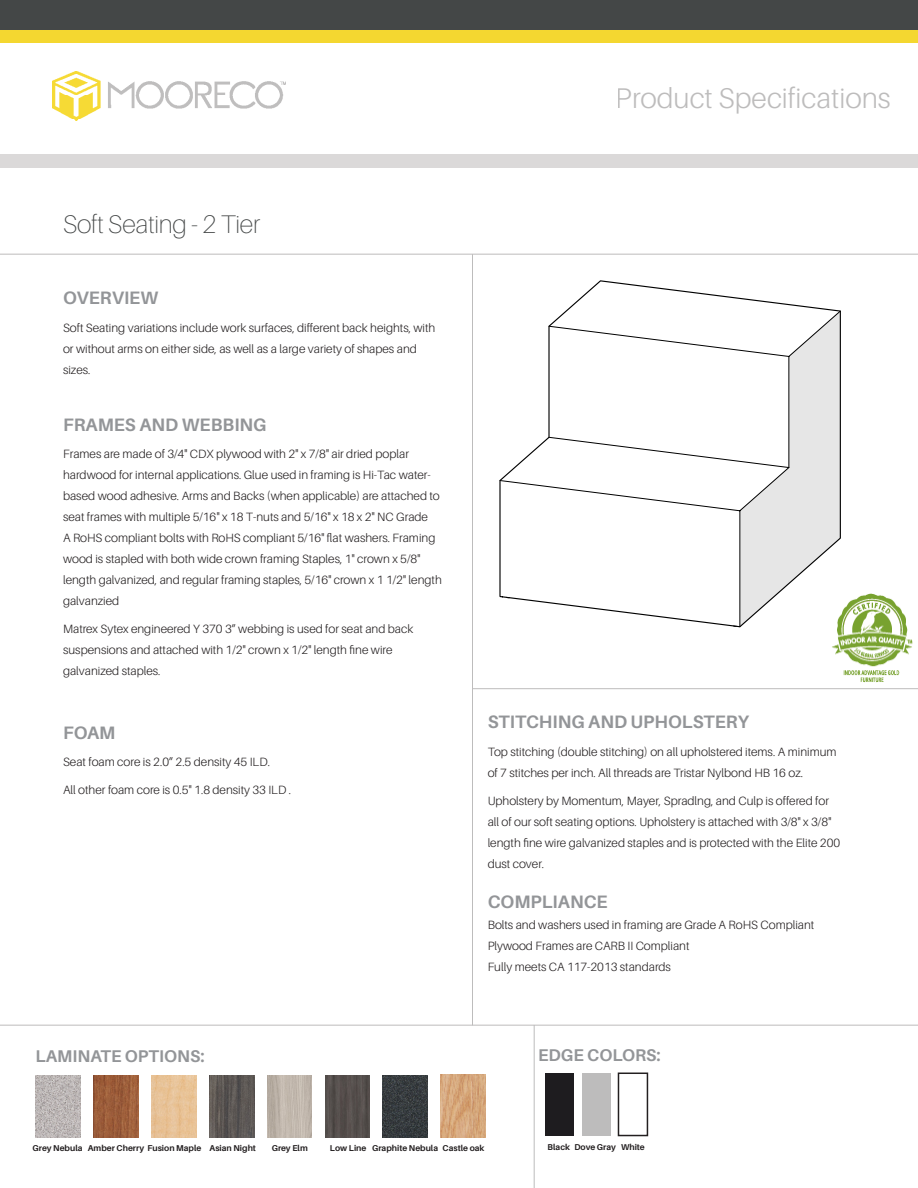
<style>
.page{position:relative;width:918px;height:1188px;background:#fff}
.page>*{position:absolute;margin:0;border:0;box-sizing:border-box;transform-origin:0 0}
.t1{font:300 28.5px "Aileron";color:#bdbcbc}
.Header_-_Product_Nam{font:100 25.5px "Aileron";letter-spacing:-.01em;color:#444747}
.Copy_-_Paragraph{font:700 18px "Aileron";color:#939598}
.Header_-_Subhead{font:700 18px "Aileron";color:#939598}
.Header_-_Subhead-2{font:700 16.95px "Aileron";color:#939598}
.Header_-_Subhead-3{font:300 12px/21px "Aileron";color:#231f20}
.Copy_-_Paragraph-2{font:300 12px/21px "Aileron";color:#231f20}
.Caption_-_Centered_B{font:700 8.55px "Aileron";color:#231f20}
</style>
<div class="page">
<img style="left:441px;top:1075px;width:44px;height:62px">
<img style="left:383px;top:1075px;width:44px;height:63px">
<div style="left:0;top:26px;width:918px;height:17px;background:#f4d730"></div>
<div style="left:0;top:0;width:918px;height:30px;background:#444747"></div>
<div style="left:0;top:155px;width:918px;height:13px;background:#dbd9d9"></div>
<hr style="left:0;top:254px;width:918px;height:1px;background:#bdbcbc">
<hr style="left:0;top:1025px;width:918px;height:1px;background:#bdbcbc">
<hr style="left:472px;top:688px;width:446px;height:1px;background:#bdbcbc">
<hr style="left:472px;top:254px;width:1px;height:771px;background:#bdbcbc">
<img style="left:53px;top:72px;width:233px;height:49px">
<div style="left:545px;top:1073px;width:29px;height:63px;background:#1e1c1f"></div>
<div style="left:582px;top:1073px;width:29px;height:63px;background:#bdbcbc"></div>
<div style="left:618px;top:1073px;width:30px;height:63px;border:2px solid #231f20"></div>
<img style="left:36px;top:1075px;width:44px;height:62px">
<img style="left:325px;top:1075px;width:45px;height:62px">
<img style="left:267px;top:1075px;width:45px;height:62px">
<img style="left:209px;top:1075px;width:45px;height:62px">
<img style="left:152px;top:1075px;width:44px;height:62px">
<img style="left:94px;top:1075px;width:44px;height:62px">
<hr style="left:534px;top:1025px;width:1px;height:163px;background:#bdbcbc">
<svg style="left:499px;top:280px;width:342px;height:348px"></svg>
<img style="left:828px;top:593px;width:85px;height:89px">
<p class="Header_-_Product_Nam" style="left:63px;top:210px;width:199px">Soft Seating - 2 Tier</p>
<p class="Copy_-_Paragraph" style="left:63px;top:288px;width:97px">OVERVIEW</p>
<p class="Copy_-_Paragraph-2" style="left:63px;top:317px;width:374px">Soft Seating variations include work surfaces, different back heights, with or without arms on either side, as well as a large variety of shapes and sizes.</p>
<p class="Header_-_Subhead" style="left:63px;top:414px;width:205px">FRAMES AND WEBBING</p>
<p class="Header_-_Subhead-3" style="left:63px;top:444px;width:380px">Frames are made of 3/4" CDX plywood with 2" x 7/8" air dried poplar hardwood for internal applications. Glue used in framing is Hi-Tac water&shy;based wood adhesive. Arms and Backs (when applicable) are attached to seat frames with multiple 5/16" x 18 T-nuts and 5/16" x 18 x 2" NC Grade<br>A RoHS compliant bolts with RoHS compliant 5/16" flat washers. Framing wood is stapled with both wide crown framing Staples, 1" crown x 5/8" length galvanized, and regular framing staples, 5/16" crown x 1 1/2" length galvanzied</p>
<p class="Header_-_Subhead-3" style="left:63px;top:619px;width:352px">Matrex Sytex engineered Y 370 3” webbing is used for seat and back suspensions and attached with 1/2" crown x 1/2" length fine wire galvanized staples.</p>
<p class="Copy_-_Paragraph" style="left:63px;top:722px;width:54px">FOAM</p>
<p class="Copy_-_Paragraph-2" style="left:63px;top:752px;width:208px">Seat foam core is 2.0” 2.5 density 45 ILD.</p>
<p class="Copy_-_Paragraph-2" style="left:63px;top:780px;width:230px">All other foam core is 0.5" 1.8 density 33 ILD .</p>
<p class="Header_-_Subhead-2" style="left:36px;top:1046px;width:170px">LAMINATE OPTIONS:</p>
<h1 class="t1" style="left:616px;top:82px;width:276px">Product Specifications</h1>
<p class="Copy_-_Paragraph" style="left:488px;top:712px;width:263px">STITCHING AND UPHOLSTERY</p>
<p class="Copy_-_Paragraph-2" style="left:488px;top:741px;width:351px">Top stitching (double stitching) on all upholstered items. A minimum of 7 stitches per inch. All threads are Tristar Nylbond HB 16 oz.</p>
<p class="Copy_-_Paragraph-2" style="left:488px;top:790px;width:354px">Upholstery by Momentum, Mayer, Spradlng, and Culp is offered for all of our soft seating options. Upholstery is attached with 3/8" x 3/8" length fine wire galvanized staples and is protected with the Elite 200 dust cover.</p>
<p class="Header_-_Subhead" style="left:488px;top:891px;width:122px">COMPLIANCE</p>
<p class="Header_-_Subhead-3" style="left:488px;top:914px;width:328px">Bolts and washers used in framing are Grade A RoHS Compliant</p>
<p class="Header_-_Subhead-3" style="left:488px;top:935px;width:203px">Plywood Frames are CARB II Compliant</p>
<p class="Header_-_Subhead-3" style="left:488px;top:957px;width:185px">Fully meets CA 117-2013 standards</p>
<p class="Header_-_Subhead-2" style="left:538px;top:1046px;width:124px">EDGE COLORS:</p>
<p class="Caption_-_Centered_B" style="left:33px;top:1143px;width:51px">Grey Nebula</p>
<p class="Caption_-_Centered_B" style="left:88px;top:1143px;width:115px">Amber Cherry Fusion Maple</p>
<p class="Caption_-_Centered_B" style="left:210px;top:1143px;width:48px">Asian Night</p>
<p class="Caption_-_Centered_B" style="left:272px;top:1143px;width:38px">Grey Elm</p>
<p class="Caption_-_Centered_B" style="left:330px;top:1143px;width:38px">Low Line</p>
<p class="Caption_-_Centered_B" style="left:372px;top:1144px;width:68px">Graphite Nebula</p>
<p class="Caption_-_Centered_B" style="left:443px;top:1144px;width:43px">Castle oak</p>
<p class="Caption_-_Centered_B" style="left:548px;top:1142px;width:24px">Black</p>
<p class="Caption_-_Centered_B" style="left:574px;top:1142px;width:43px">Dove Gray</p>
<p class="Caption_-_Centered_B" style="left:621px;top:1142px;width:25px">White</p>
</div>
